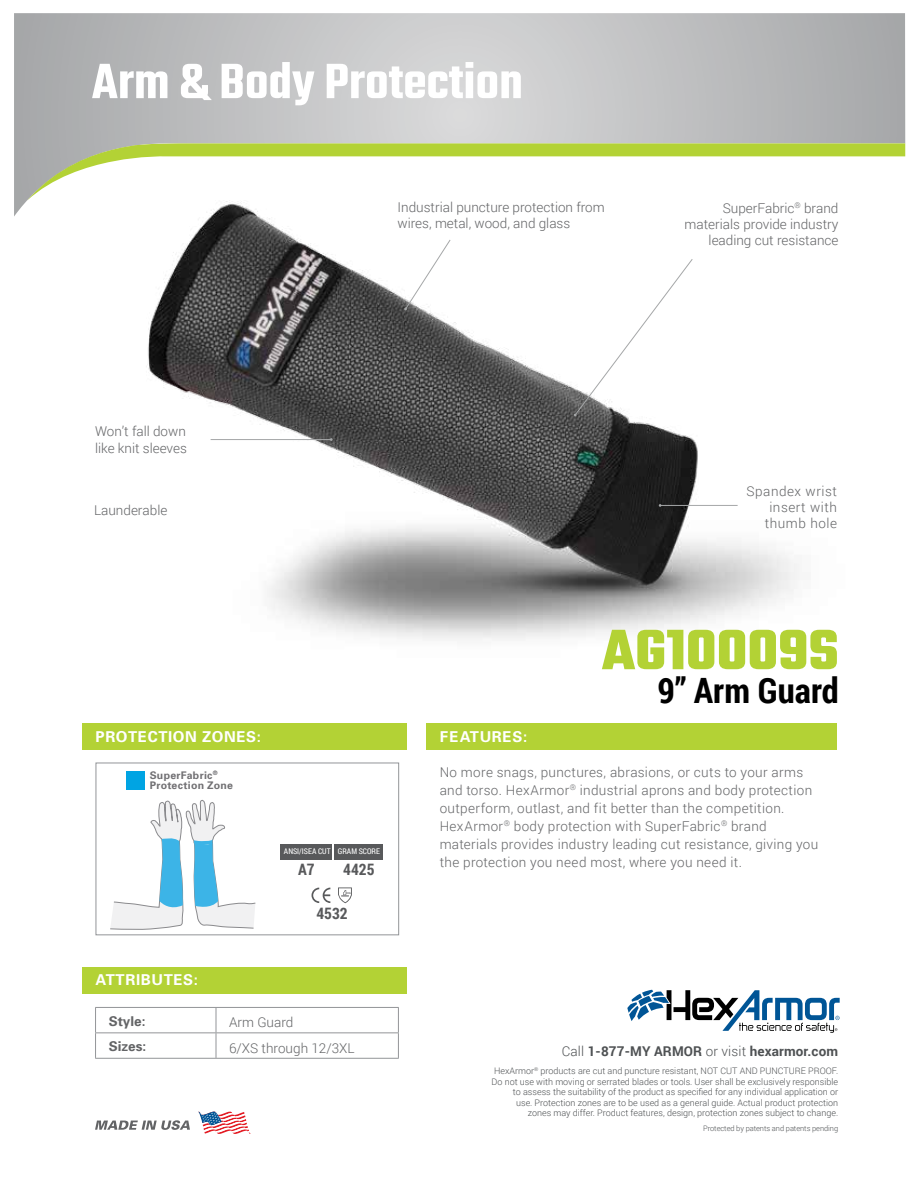
<style>
.page{position:relative;width:918px;height:1188px;background:#fff}
.page>*{position:absolute;margin:0;border:0;box-sizing:border-box;transform-origin:0 0}
.t1{font:700 61.5px "Teko";color:#b3d235}
.t2{font:600 54px "Teko";color:#fff}
.t3{font:700 34.95px "Roboto Condensed";color:#000}
.t4{font:700 15.75px "Roboto Condensed";color:#58595b}
.t5{font:700 15px "Univers";letter-spacing:.04em;color:#fff}
.t6{font:700 15px "Univers";letter-spacing:.06em;color:#fff}
.t7{font:300 13.5px/18px "Roboto";letter-spacing:.02em;color:#636466}
.t8{font:300 13.5px/16.2px "Roboto";color:#636466}
.t9{font:700 13.5px "Roboto";letter-spacing:.01em;color:#4e5153}
.t10{font:300 13.5px/16.2px "Roboto";letter-spacing:.04em;color:#636466;text-align:right}
.t11{font:700 13.5px "Univers";color:#636466}
.t12{font:700 10.5px/10.5px "Univers";letter-spacing:.025em;color:#717073}
.t13{font:300 9px/10.5px "Roboto";color:#4e5153;text-align:right}
.t14{font:7.8px "Roboto Condensed";color:#fff}
.t15{font:300 7.5px "Roboto";letter-spacing:-.01em;color:#4e5153}
.s1{font-weight:300}
</style>
<div class="page">
<svg style="left:14px;top:13px;width:891px;height:203px;background:#bfc0c1"></svg>
<svg style="left:27px;top:143px;width:878px;height:58px"></svg>
<svg style="left:627px;top:990px;width:213px;height:43px"></svg>
<div style="left:426px;top:723px;width:411px;height:27px;background:#b3d235"></div>
<svg style="left:95px;top:1120px;width:95px;height:10px"></svg>
<svg style="left:198px;top:1112px;width:53px;height:22px"></svg>
<img style="left:94px;top:176px;width:770px;height:464px">
<div style="left:82px;top:723px;width:324px;height:27px;background:#b3d235"></div>
<div style="left:126px;top:772px;width:19px;height:18px;background:#00a4e3"></div>
<div style="left:96px;top:763px;width:303px;height:172px;border:1px solid #939598"></div>
<div style="left:82px;top:967px;width:324px;height:27px;background:#b3d235"></div>
<hr style="left:95px;top:1007px;width:121px;height:1px;background:#939598">
<hr style="left:216px;top:1007px;width:183px;height:1px;background:#939598">
<hr style="left:95px;top:1032px;width:121px;height:1px;background:#939598">
<svg style="left:95px;top:1008px;width:1px;height:50px"></svg>
<hr style="left:216px;top:1032px;width:183px;height:1px;background:#939598">
<svg style="left:216px;top:1008px;width:1px;height:50px"></svg>
<svg style="left:398px;top:1008px;width:1px;height:50px"></svg>
<hr style="left:95px;top:1058px;width:121px;height:1px;background:#939598">
<hr style="left:216px;top:1058px;width:183px;height:1px;background:#939598">
<svg style="left:574px;top:258px;width:119px;height:158px"></svg>
<svg style="left:110px;top:799px;width:146px;height:131px"></svg>
<hr style="left:211px;top:439px;width:120px;height:1px;background:#a5a7a8">
<svg style="left:404px;top:239px;width:47px;height:71px"></svg>
<hr style="left:660px;top:505px;width:78px;height:1px;background:#a5a7a8">
<svg style="left:312px;top:888px;width:18px;height:15px"></svg>
<svg style="left:338px;top:887px;width:14px;height:16px"></svg>
<div style="left:281px;top:844px;width:51px;height:15px;background:#58595b"></div>
<div style="left:334px;top:844px;width:49px;height:15px;background:#58595b"></div>
<h2 class="t2" style="left:92px;top:48px;width:433px">Arm &amp; Body Protection</h2>
<h3 class="t8" style="left:95px;top:423px;width:93px">Won’t fall down like knit sleeves</h3>
<h3 class="t8" style="left:94px;top:501px;width:75px">Launderable</h3>
<h3 class="t8" style="left:398px;top:198px;width:209px">Industrial puncture protection from wires, metal, wood, and glass</h3>
<h3 class="t8" style="left:685px;top:200px;width:155px;text-align:right">SuperFabric<sup>®</sup> brand materials provide industry leading cut resistance</h3>
<h3 class="t10" style="left:747px;top:482px;width:92px">Spandex wrist insert with thumb hole</h3>
<h1 class="t1" style="left:602px;top:610px;width:238px">AG10009S</h1>
<h3 class="t3" style="left:657px;top:666px;width:183px">9” Arm Guard</h3>
<h3 class="t5" style="left:96px;top:727px;width:167px">PROTECTION ZONES:</h3>
<h3 class="t6" style="left:440px;top:727px;width:89px">FEATURES:</h3>
<p class="t12" style="left:150px;top:769px;width:85px">SuperFabric<sup>®<br></sup>Protection Zone</p>
<p class="t7" style="left:440px;top:762px;width:380px">No more snags, punctures, abrasions, or cuts to your arms and torso. HexArmor<sup>®</sup> industrial aprons and body protection outperform, outlast, and fit better than the competition.<br>HexArmor<sup>®</sup> body protection with SuperFabric<sup>®</sup> brand materials provides industry leading cut resistance, giving you the protection you need most, where you need it.</p>
<p class="t14" style="left:284px;top:846px;width:97px">ANSI/ISEA CUT GRAM SCORE</p>
<h3 class="t4" style="left:298px;top:858px;width:18px">A7</h3>
<h3 class="t4" style="left:343px;top:858px;width:33px">4425</h3>
<h3 class="t4" style="left:316px;top:902px;width:33px">4532</h3>
<h3 class="t5" style="left:96px;top:970px;width:104px">ATTRIBUTES:</h3>
<h3 class="t11" style="left:109px;top:1012px;width:38px">Style:</h3>
<h3 class="t8" style="left:229px;top:1014px;width:66px">Arm Guard</h3>
<h3 class="t11" style="left:109px;top:1038px;width:39px">Sizes:</h3>
<h3 class="t8" style="left:229px;top:1039px;width:127px">6/XS through 12/3XL</h3>
<h3 class="t9" style="left:562px;top:1042px;width:278px"><span class="s1">Call</span> 1-877-MY ARMOR <span class="s1">or visit</span> hexarmor.com</h3>
<p class="t13" style="left:492px;top:1065px;width:348px">HexArmor<sup>®</sup> products are cut and puncture resistant, NOT CUT AND PUNCTURE PROOF.<br>Do not use with moving or serrated blades or tools. User shall be exclusively responsible to assess the suitability of the product as specified for any individual application or<br>use. Protection zones are to be used as a general guide. Actual product protection zones may differ. Product features, design, protection zones subject to change.</p>
<p class="t15" style="left:703px;top:1123px;width:136px">Protected by patents and patents pending</p>
</div>
